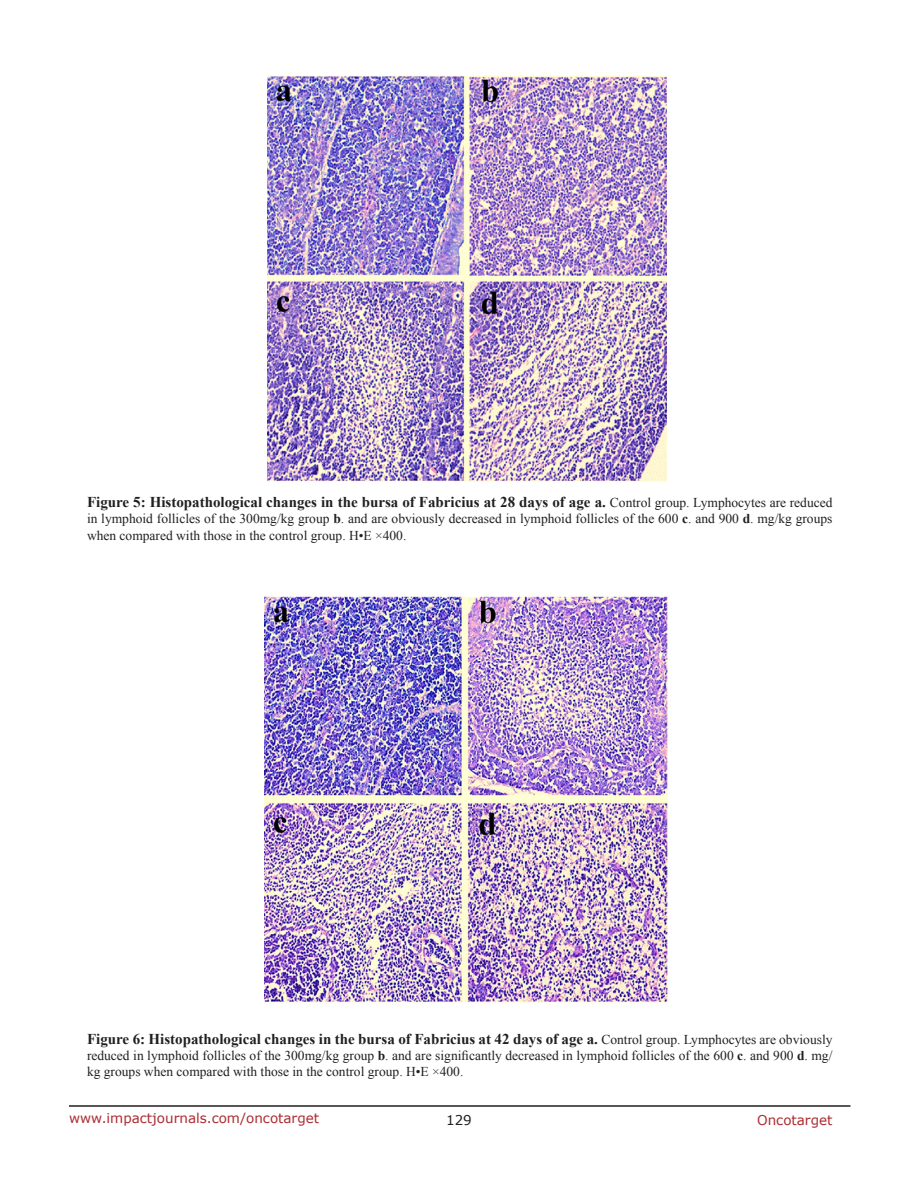
<style>
.page{position:relative;width:918px;height:1188px;background:#fff}
.page>*{position:absolute;margin:0;border:0;box-sizing:border-box;transform-origin:0 0}
.FigureText{font:700 15px "Times New Roman";color:#221f22}
.FigureText-2{font:13.5px/16.2px "Times New Roman";color:#221f22}
.t1{font:13.5px "Verdana";color:#ac2b31}
.t2{font:13.5px "Verdana";color:#221f22}
.s1{font-weight:400;font-size:13.5px}
.s2{font-weight:700}
</style>
<div class="page">
<hr style="left:69px;top:1105px;width:781px;height:2px;background:#231f20">
<img style="left:268px;top:75px;width:399px;height:407px">
<img style="left:265px;top:596px;width:403px;height:407px">
<p class="FigureText" style="left:87px;top:492px;width:747px">Figure 5: Histopathological changes in the bursa of Fabricius at 28 days of age a. <span class="s1">Control group. Lymphocytes are reduced</span></p>
<p class="FigureText-2" style="left:87px;top:511px;width:747px">in lymphoid follicles of the 300mg/kg group <span class="s2">b</span>. and are obviously decreased in lymphoid follicles of the 600 <span class="s2">c</span>. and 900 <span class="s2">d</span>. mg/kg groups when compared with those in the control group. H•E ×400.</p>
<p class="FigureText" style="left:87px;top:1028px;width:747px">Figure 6: Histopathological changes in the bursa of Fabricius at 42 days of age a. <span class="s1">Control group. Lymphocytes are obviously</span></p>
<p class="FigureText-2" style="left:87px;top:1047px;width:747px">reduced in lymphoid follicles of the 300mg/kg group <span class="s2">b</span>. and are significantly decreased in lymphoid follicles of the 600 <span class="s2">c</span>. and 900 <span class="s2">d</span>. mg/ kg groups when compared with those in the control group. H•E ×400.</p>
<p class="t1" style="left:69px;top:1109px;width:252px">www.impactjournals.com/oncotarget</p>
<p class="t2" style="left:446px;top:1111px;width:27px">129</p>
<p class="t1" style="left:757px;top:1111px;width:77px">Oncotarget</p>
</div>
